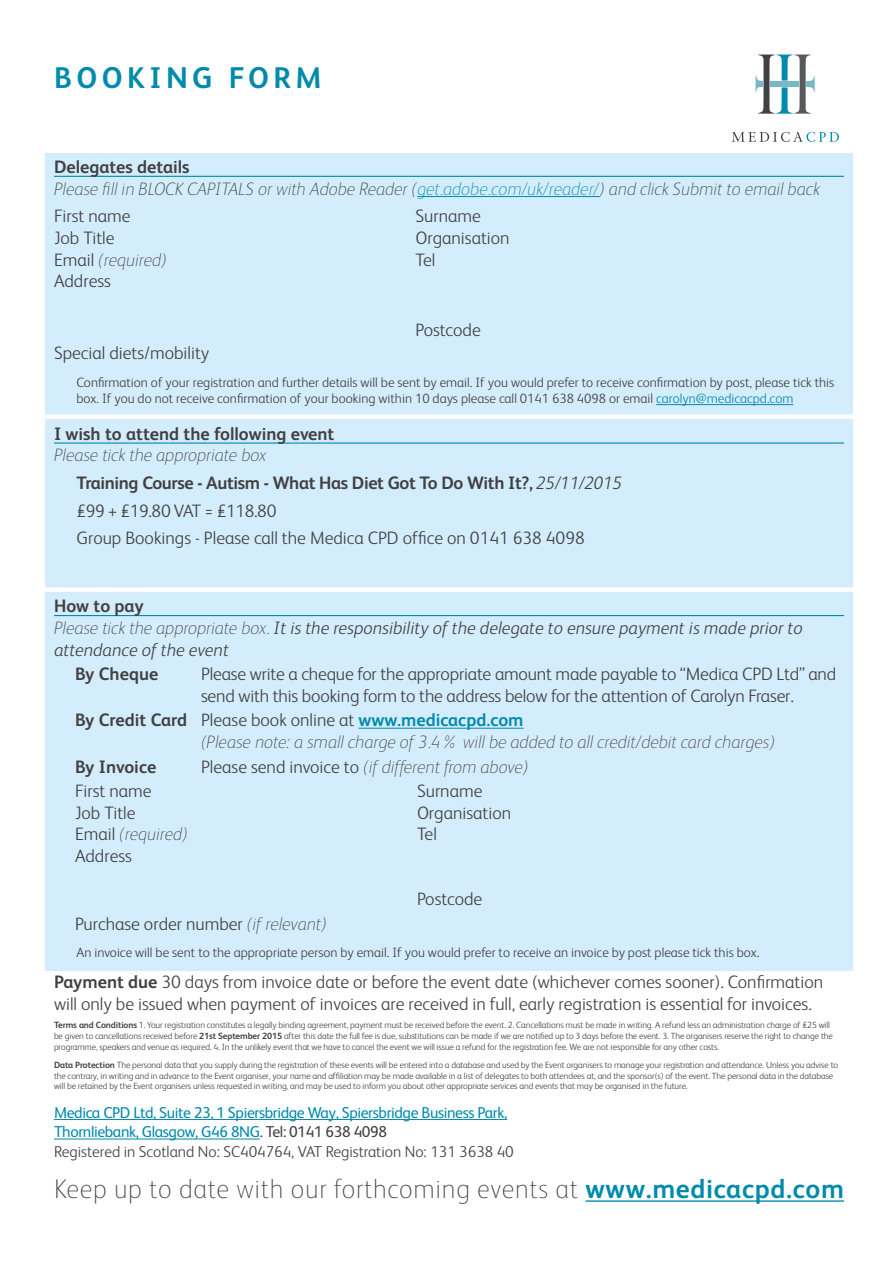
<style>
.page{position:relative;width:893px;height:1263px;background:#fff}
.page>*{position:absolute;margin:0;border:0;box-sizing:border-box;transform-origin:0 0}
.t1{font:700 30px "FS Albert";letter-spacing:.15em;color:#008aac}
.t2{font:100 27px "FS Albert";letter-spacing:.025em;color:#414042}
.t3{font:300 18px/21.6px "FS Albert";color:#414042}
.t4{font:italic 100 18px/21.6px "FS Albert";color:#414042}
.t5{font:italic 300 18px/21.6px "FS Albert";color:#414042}
.t6{font:700 18px/21.6px "FS Albert";color:#414042}
.t7{font:700 18px "FS Albert";letter-spacing:-.02em;color:#414042}
.t8{font:300 18px "FS Albert";letter-spacing:-.02em;color:#414042}
.t9{font:15.75px/19.5px "FS Albert";letter-spacing:-.025em;color:#008aac}
.t10{font:300 13.5px/16.2px "FS Albert";color:#414042}
.Terms___Conditions{font:300 9px/10.8px "FS Albert";letter-spacing:-.01em;color:#414042}
.s1{font-weight:700;font-style:normal}
.s2{color:#008aac}
.s3{font-weight:300;font-style:normal}
.s4{font-weight:100;font-style:italic}
.s5{font-weight:300;font-style:italic}
.s6{font-weight:100}
.s7{font-weight:700;font-style:normal;color:#008aac}
.s8{font-weight:700}
.s9{color:#414042}
.s10{font-weight:300;color:#414042}
.s11{font-weight:700;color:#008aac}
</style>
<div class="page">
<div style="left:45px;top:153px;width:807px;height:817px;background:#d4edfc"></div>
<hr style="left:54px;top:176px;width:790px;height:1px;background:#008aac">
<hr style="left:417px;top:196px;width:182px;height:1px;background:#008aac">
<hr style="left:656px;top:404px;width:137px;height:1px;background:#008aac">
<hr style="left:54px;top:442px;width:790px;height:2px;background:#008aac">
<hr style="left:54px;top:615px;width:790px;height:1px;background:#008aac">
<hr style="left:358px;top:728px;width:166px;height:1px;background:#008aac">
<hr style="left:54px;top:1119px;width:453px;height:1px;background:#008aac">
<hr style="left:54px;top:1138px;width:206px;height:1px;background:#008aac">
<hr style="left:585px;top:1200px;width:259px;height:2px;background:#008aac">
<svg style="left:732px;top:132px;width:107px;height:10px"></svg>
<svg style="left:755px;top:54px;width:60px;height:60px"></svg>
<div style="left:39px;top:414px;width:820px;height:5px;background:#fff"></div>
<div style="left:39px;top:587px;width:820px;height:5px;background:#fff"></div>
<p class="t1" style="left:54px;top:58px;width:269px">BOOKING FORM</p>
<p class="t4" style="left:54px;top:155px;width:767px"><span class="s1">Delegates details<br></span>Please fill in BLOCK CAPITALS or with Adobe Reader (<span class="s2">get.adobe.com/uk/reader/</span>) and click Submit to email back</p>
<p class="t3" style="left:54px;top:205px;width:78px">First name</p>
<p class="t3" style="left:415px;top:205px;width:67px">Surname</p>
<p class="t3" style="left:54px;top:226px;width:62px">Job Title</p>
<p class="t3" style="left:415px;top:226px;width:96px">Organisation</p>
<p class="t4" style="left:54px;top:248px;width:114px"><span class="s3">Email</span> (required)</p>
<p class="t3" style="left:415px;top:248px;width:21px">Tel</p>
<p class="t3" style="left:54px;top:269px;width:59px">Address</p>
<p class="t3" style="left:415px;top:319px;width:67px">Postcode</p>
<p class="t3" style="left:54px;top:342px;width:157px">Special diets/mobility</p>
<p class="t10" style="left:76px;top:374px;width:759px">Confirmation of your registration and further details will be sent by email. If you would prefer to receive confirmation by post, please tick this box. If you do not receive confirmation of your booking within 10 days please call 0141 638 4098 or email <span class="s2">carolyn@medicacpd.com</span></p>
<p class="t6" style="left:54px;top:422px;width:282px">I wish to attend the following event<br><span class="s4">Please tick the appropriate box</span></p>
<p class="t7" style="left:76px;top:471px;width:547px">Training Course - Autism - What Has Diet Got To Do With It?, <span class="s5">25/11/2015</span></p>
<p class="t8" style="left:76px;top:499px;width:201px">£99 + £19.80 VAT = £118.80</p>
<p class="t3" style="left:76px;top:526px;width:510px">Group Bookings - Please call the Medica CPD office on 0141 638 4098</p>
<p class="t5" style="left:54px;top:594px;width:750px"><span class="s1">How to pay<br></span><span class="s6">Please tick the appropriate box.</span> It is the responsibility of the delegate to ensure payment is made prior to attendance of the event</p>
<p class="t6" style="left:75px;top:662px;width:85px">By Cheque</p>
<p class="t3" style="left:201px;top:662px;width:637px">Please write a cheque for the appropriate amount made payable to “Medica CPD Ltd” and send with this booking form to the address below for the attention of Carolyn Fraser.</p>
<p class="t4" style="left:201px;top:708px;width:575px;text-indent:-126px"><span class="s1">By Credit Card</span> <span class="s3">Please book online at</span> <span class="s7">www.medicacpd.com<br></span>(Please note: a small charge of 3.4% will be added to all credit/debit card charges)</p>
<p class="t6" style="left:75px;top:755px;width:83px">By Invoice</p>
<p class="t4" style="left:201px;top:755px;width:329px"><span class="s3">Please send invoice to</span> (if different from above)</p>
<p class="t3" style="left:75px;top:779px;width:78px">First name</p>
<p class="t3" style="left:417px;top:779px;width:67px">Surname</p>
<p class="t3" style="left:75px;top:801px;width:62px">Job Title</p>
<p class="t3" style="left:417px;top:801px;width:96px">Organisation</p>
<p class="t4" style="left:75px;top:822px;width:114px"><span class="s3">Email</span> (required)</p>
<p class="t3" style="left:417px;top:823px;width:21px">Tel</p>
<p class="t3" style="left:75px;top:844px;width:59px">Address</p>
<p class="t3" style="left:417px;top:887px;width:67px">Postcode</p>
<p class="t3" style="left:75px;top:912px;width:253px">Purchase order number <span class="s4">(if relevant)</span></p>
<p class="t10" style="left:76px;top:944px;width:684px">An invoice will be sent to the appropriate person by email. If you would prefer to receive an invoice by post please tick this box.</p>
<p class="t3" style="left:54px;top:970px;width:771px"><span class="s8">Payment due</span> 30 days from invoice date or before the event date (whichever comes sooner). Confirmation will only be issued when payment of invoices are received in full, early registration is essential for invoices.</p>
<p class="Terms___Conditions" style="left:54px;top:1019px;width:780px"><span class="s8">Terms and Conditions</span> 1. Your registration constitutes a legally binding agreement, payment must be received before the event. 2. Cancellations must be made in writing. A refund less an administration charge of £25 will be given to cancellations received before <span class="s8">21st September 2015</span> after this date the full fee is due, substitutions can be made if we are notified up to 3 days before the event. 3. The organisers reserve the right to change the programme, speakers and venue as required. 4. In the unlikely event that we have to cancel the event we will issue a refund for the registration fee. We are not responsible for any other costs.</p>
<p class="Terms___Conditions" style="left:54px;top:1059px;width:786px"><span class="s8">Data Protection</span> The personal data that you supply during the registration of these events will be entered into a database and used by the Event organisers to manage your registration and attendance. Unless you advise to the contrary, in writing and in advance to the Event organiser, your name and affiliation may be made available in a list of delegates to both attendees at, and the sponsor(s) of the event. The personal data in the database will be retained by the Event organisers unless requested in writing, and may be used to inform you about other appropriate services and events that may be organised in the future.</p>
<p class="t9" style="left:54px;top:1102px;width:461px">Medica CPD Ltd, Suite 23, 1 Spiersbridge Way, Spiersbridge Business Park,<br>Thornliebank, Glasgow, G46 8NG<span class="s9">. Tel: 0141 638 4098<br></span><span class="s10">Registered in Scotland No: SC404764, VAT Registration No: 131 3638 40</span></p>
<p class="t2" style="left:54px;top:1171px;width:791px">Keep up to date with our forthcoming events at <span class="s11">www.medicacpd.com</span></p>
</div>
